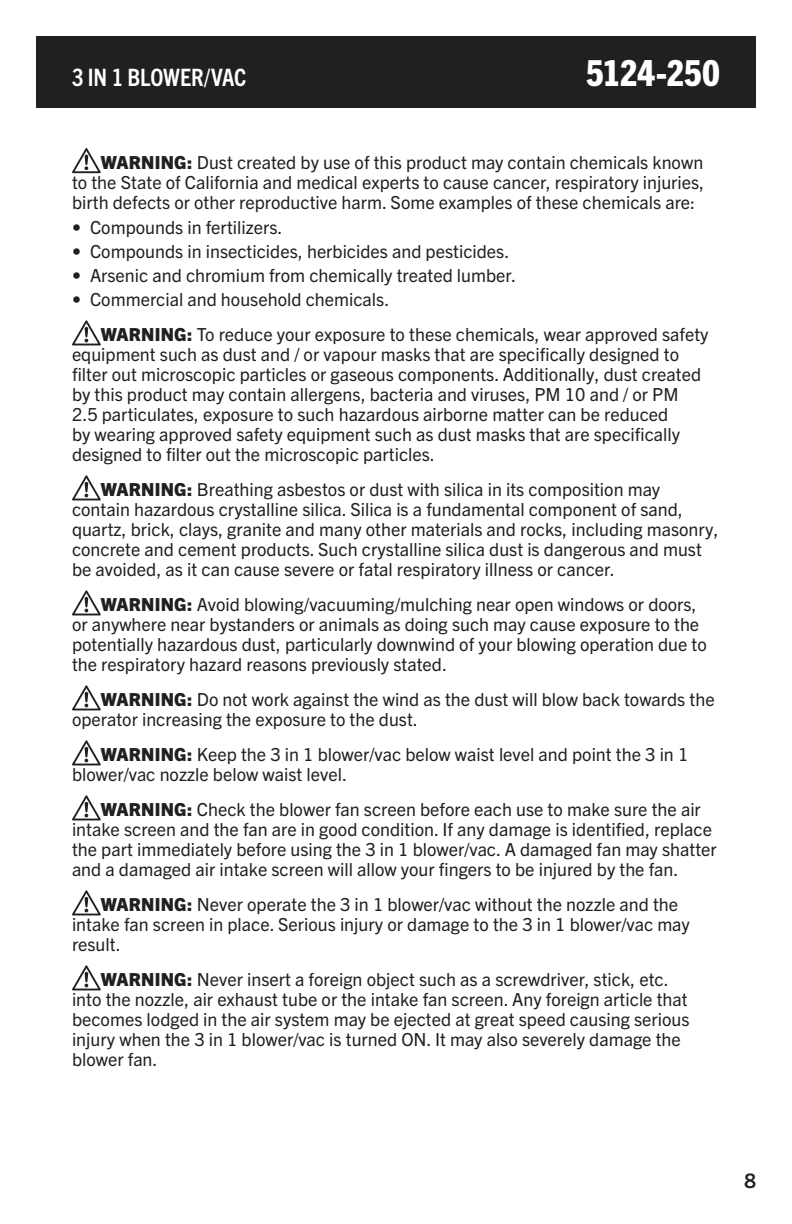
<style>
.page{position:relative;width:792px;height:1224px;background:#fff}
.page>*{position:absolute;margin:0;border:0;box-sizing:border-box;transform-origin:0 0}
.t1{font:800 condensed 36px "Trade Gothic Next LT Pro";letter-spacing:-.005em;color:#fff}
.t2{font:700 condensed 24px "Trade Gothic Next LT Pro";letter-spacing:-.01em;color:#fff}
.t3{font:700 20px "Trade Gothic Next LT Pro";color:#202020}
.t4{font:18px/20px "Trade Gothic Next LT Pro";color:#202020}
.s1{font-weight:800}
</style>
<div class="page">
<div style="left:36px;top:36px;width:720px;height:72px;background:#202020"></div>
<svg style="left:72px;top:148px;width:29px;height:25px"></svg>
<svg style="left:72px;top:320px;width:29px;height:25px"></svg>
<svg style="left:72px;top:475px;width:29px;height:25px"></svg>
<svg style="left:72px;top:590px;width:29px;height:25px"></svg>
<svg style="left:72px;top:685px;width:29px;height:25px"></svg>
<svg style="left:72px;top:740px;width:29px;height:25px"></svg>
<svg style="left:72px;top:795px;width:29px;height:25px"></svg>
<svg style="left:72px;top:890px;width:29px;height:25px"></svg>
<svg style="left:72px;top:965px;width:29px;height:25px"></svg>
<h2 class="t2" style="left:72px;top:61px;width:176px">3 IN 1 BLOWER/VAC</h2>
<h1 class="t1" style="left:586px;top:48px;width:135px">5124-250</h1>
<p class="t4" style="left:72px;top:151px;width:634px;text-align:justify;text-indent:29px"><span class="s1">WARNING:</span> Dust created by use of this product may contain chemicals known to the State of California and medical experts to cause cancer, respiratory injuries, birth defects or other reproductive harm. Some examples of these chemicals are:</p>
<p class="t4" style="left:72px;top:216px;width:212px">• Compounds in fertilizers.</p>
<p class="t4" style="left:72px;top:240px;width:439px">• Compounds in insecticides, herbicides and pesticides.</p>
<p class="t4" style="left:72px;top:264px;width:446px">• Arsenic and chromium from chemically treated lumber.</p>
<p class="t4" style="left:101px;top:281px;width:609px;line-height:35px;text-indent:-29px">• Commercial and household chemicals.<br><span class="s1">WARNING:</span> To reduce your exposure to these chemicals, wear approved safety</p>
<p class="t4" style="left:72px;top:344px;width:631px">equipment such as dust and / or vapour masks that are specifically designed to filter out microscopic particles or gaseous components. Additionally, dust created by this product may contain allergens, bacteria and viruses, PM 10 and / or PM 2.5 particulates, exposure to such hazardous airborne matter can be reduced<br>by wearing approved safety equipment such as dust masks that are specifically designed to filter out the microscopic particles.</p>
<p class="t4" style="left:72px;top:479px;width:648px;text-indent:29px"><span class="s1">WARNING:</span> Breathing asbestos or dust with silica in its composition may contain hazardous crystalline silica. Silica is a fundamental component of sand, quartz, brick, clays, granite and many other materials and rocks, including masonry, concrete and cement products. Such crystalline silica dust is dangerous and must be avoided, as it can cause severe or fatal respiratory illness or cancer.</p>
<p class="t4" style="left:72px;top:594px;width:636px;text-indent:29px"><span class="s1">WARNING:</span> Avoid blowing/vacuuming/mulching near open windows or doors, or anywhere near bystanders or animals as doing such may cause exposure to the potentially hazardous dust, particularly downwind of your blowing operation due to the respiratory hazard reasons previously stated.</p>
<p class="t4" style="left:72px;top:689px;width:644px;text-indent:29px"><span class="s1">WARNING:</span> Do not work against the wind as the dust will blow back towards the operator increasing the exposure to the dust.</p>
<p class="t4" style="left:72px;top:744px;width:618px;text-indent:29px"><span class="s1">WARNING:</span> Keep the 3 in 1 blower/vac below waist level and point the 3 in 1 blower/vac nozzle below waist level.</p>
<p class="t4" style="left:72px;top:799px;width:646px;text-indent:29px"><span class="s1">WARNING:</span> Check the blower fan screen before each use to make sure the air intake screen and the fan are in good condition. If any damage is identified, replace the part immediately before using the 3 in 1 blower/vac. A damaged fan may shatter and a damaged air intake screen will allow your fingers to be injured by the fan.</p>
<p class="t4" style="left:72px;top:894px;width:619px;text-indent:29px"><span class="s1">WARNING:</span> Never operate the 3 in 1 blower/vac without the nozzle and the intake fan screen in place. Serious injury or damage to the 3 in 1 blower/vac may result.</p>
<p class="t4" style="left:72px;top:969px;width:619px;text-indent:29px"><span class="s1">WARNING:</span> Never insert a foreign object such as a screwdriver, stick, etc. into the nozzle, air exhaust tube or the intake fan screen. Any foreign article that becomes lodged in the air system may be ejected at great speed causing serious injury when the 3 in 1 blower/vac is turned ON. It may also severely damage the blower fan.</p>
<p class="t3" style="left:745px;top:1167px;width:13px">8</p>
</div>
